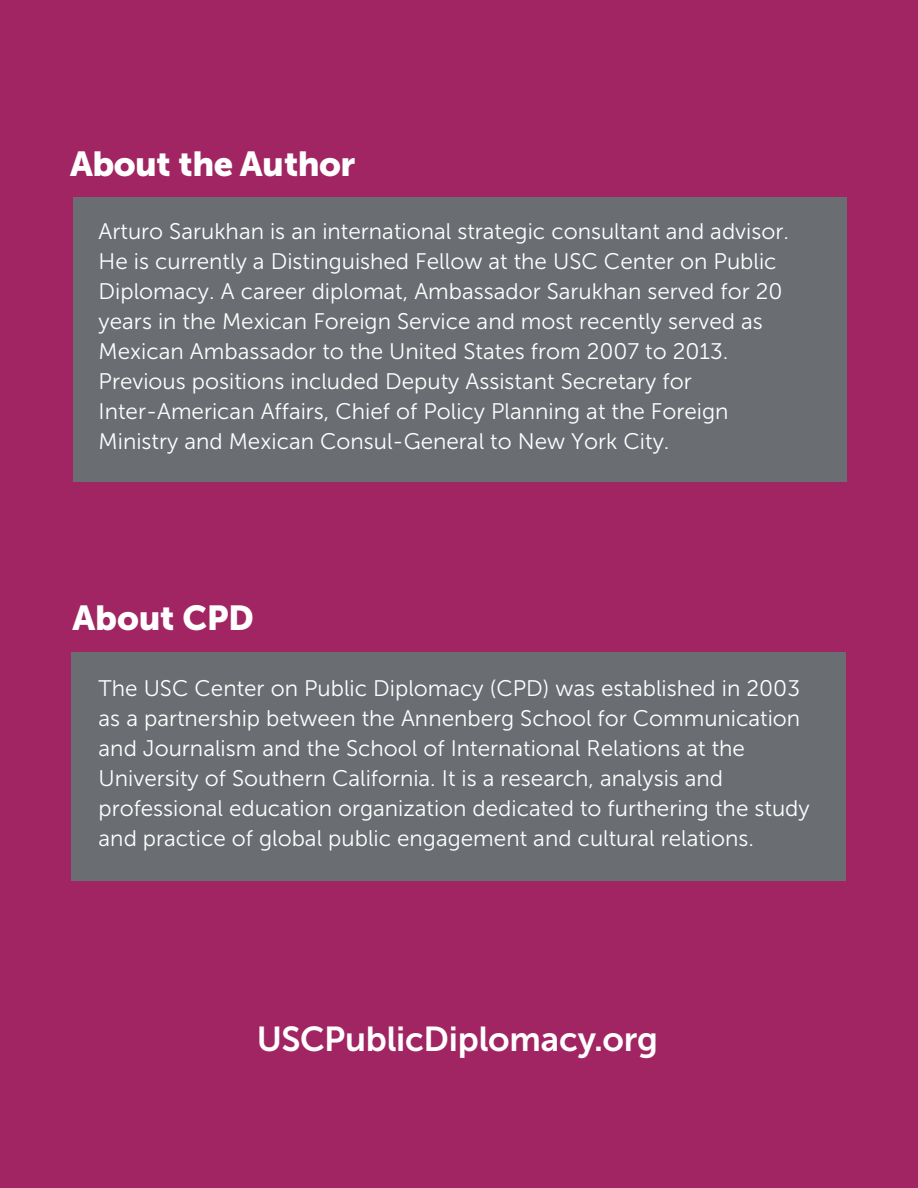
<style>
.page{position:relative;width:918px;height:1188px;background:#a12562}
.page>*{position:absolute;margin:0;border:0;box-sizing:border-box;transform-origin:0 0}
.t1{font:34.5px "Museo Sans 900";letter-spacing:-.015em;color:#fff}
.t2{font:34.5px "Museo Sans 700";letter-spacing:-.005em;color:#fff}
.t3{font:22.5px/30px "Museo Sans 300";color:#fff}
</style>
<div class="page">
<div style="left:72px;top:652px;width:774px;height:229px;background:#6a6d72"></div>
<div style="left:73px;top:197px;width:773px;height:285px;background:#6a6d72"></div>
<h1 class="t1" style="left:70px;top:144px;width:287px">About the Author</h1>
<p class="t3" style="left:99px;top:217px;width:692px">Arturo Sarukhan is an international strategic consultant and advisor.<br>He is currently a Distinguished Fellow at the USC Center on Public Diplomacy. A career diplomat, Ambassador Sarukhan served for 20 years in the Mexican Foreign Service and most recently served as Mexican Ambassador to the United States from 2007 to 2013.<br>Previous positions included Deputy Assistant Secretary for Inter-American Affairs, Chief of Policy Planning at the Foreign Ministry and Mexican Consul-General to New York City.</p>
<h1 class="t1" style="left:72px;top:598px;width:183px">About CPD</h1>
<p class="t3" style="left:99px;top:674px;width:713px">The USC Center on Public Diplomacy (CPD) was established in 2003 as a partnership between the Annenberg School for Communication and Journalism and the School of International Relations at the University of Southern California. It is a research, analysis and professional education organization dedicated to furthering the study and practice of global public engagement and cultural relations.</p>
<h1 class="t2" style="left:257px;top:1019px;width:403px">USCPublicDiplomacy.org</h1>
</div>
